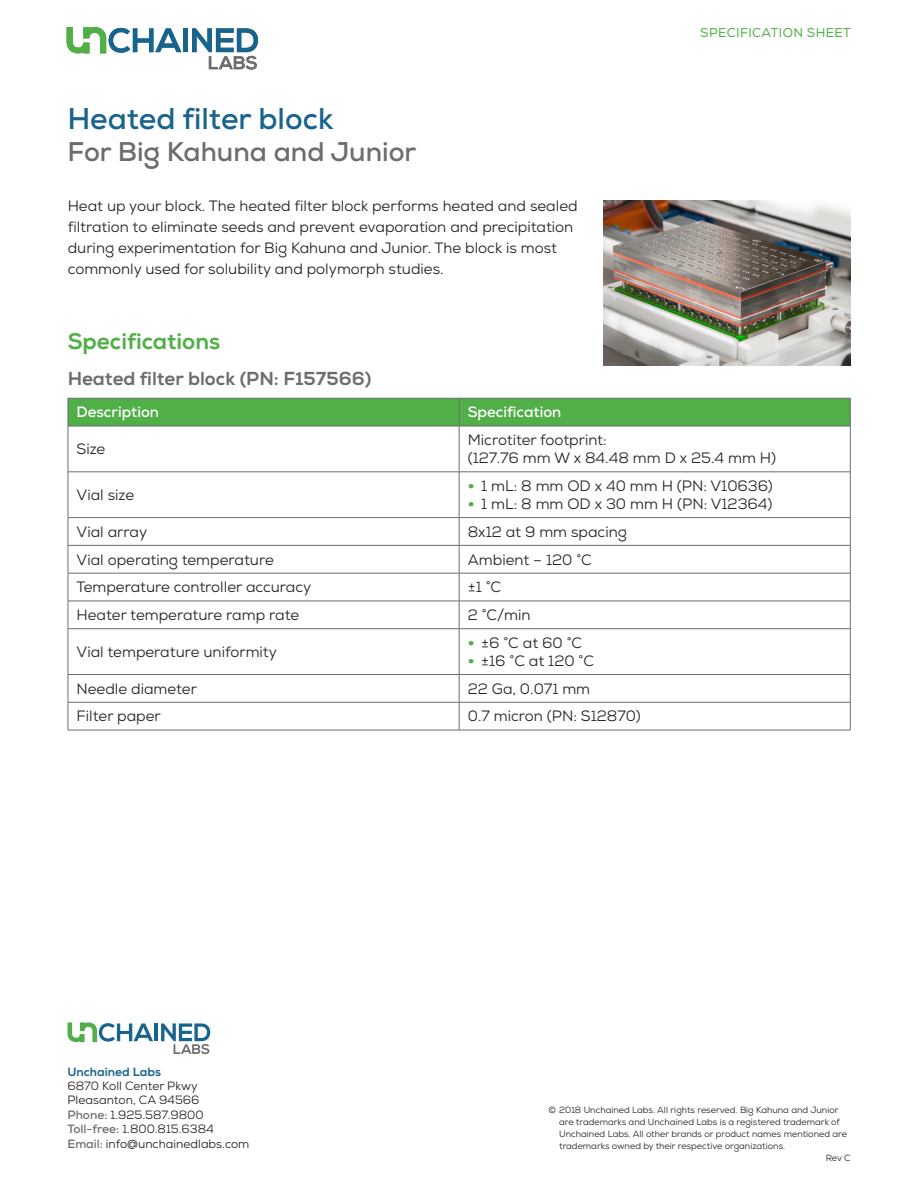
<style>
.page{position:relative;width:918px;height:1188px;background:#fff}
.page>*{position:absolute;margin:0;border:0;box-sizing:border-box;transform-origin:0 0}
.t1{font:700 30px "Nexa";color:#19648c}
.t2{font:700 27px "Nexa";color:#6c6d70}
.header_1{font:22.5px "Nexa X Bold";color:#50af47}
.header_3{font:18.75px "Nexa X Bold";color:#6c6d70}
.body{font:15px/21px "Nexa";color:#231f20}
.table_head{font:700 15px "Nexa";color:#fff}
.t3{font:12.75px "Nexa";letter-spacing:.03em;color:#50af47}
.t4{font:12px/14.4px "Nexa";color:#231f20}
.t5{font:12px "Nexa X Bold";color:#19648c}
.t6{font:9px "Nexa";color:#231f20}
.s1{font-weight:900;color:#50af47}
.s2{font-weight:700;color:#6c6d70}
</style>
<div class="page">
<hr style="left:154px;top:1023px;width:4px;height:18px;background:#19648c">
<svg style="left:161px;top:1023px;width:49px;height:31px"></svg>
<svg style="left:68px;top:1022px;width:85px;height:20px"></svg>
<svg style="left:69px;top:427px;width:781px;height:303px"></svg>
<svg style="left:68px;top:398px;width:783px;height:28px;background:#51ac49"></svg>
<hr style="left:68px;top:426px;width:391px;height:1px;background:#6c6d70">
<hr style="left:68px;top:426px;width:1px;height:46px;background:#6c6d70">
<hr style="left:459px;top:426px;width:391px;height:1px;background:#6c6d70">
<hr style="left:459px;top:426px;width:1px;height:46px;background:#6c6d70">
<hr style="left:850px;top:426px;width:1px;height:46px;background:#6c6d70">
<hr style="left:68px;top:472px;width:391px;height:1px;background:#6c6d70">
<hr style="left:68px;top:472px;width:1px;height:45px;background:#6c6d70">
<hr style="left:459px;top:472px;width:391px;height:1px;background:#6c6d70">
<hr style="left:459px;top:472px;width:1px;height:45px;background:#6c6d70">
<hr style="left:850px;top:472px;width:1px;height:45px;background:#6c6d70">
<hr style="left:68px;top:517px;width:391px;height:1px;background:#6c6d70">
<hr style="left:459px;top:517px;width:391px;height:1px;background:#6c6d70">
<hr style="left:68px;top:545px;width:391px;height:1px;background:#6c6d70">
<hr style="left:459px;top:545px;width:391px;height:1px;background:#6c6d70">
<hr style="left:68px;top:573px;width:391px;height:1px;background:#6c6d70">
<hr style="left:459px;top:573px;width:391px;height:1px;background:#6c6d70">
<hr style="left:68px;top:601px;width:391px;height:1px;background:#6c6d70">
<svg style="left:68px;top:518px;width:1px;height:110px"></svg>
<hr style="left:459px;top:601px;width:391px;height:1px;background:#6c6d70">
<svg style="left:459px;top:518px;width:1px;height:110px"></svg>
<svg style="left:850px;top:518px;width:1px;height:111px"></svg>
<hr style="left:68px;top:628px;width:391px;height:1px;background:#6c6d70">
<hr style="left:68px;top:629px;width:1px;height:45px;background:#6c6d70">
<hr style="left:459px;top:628px;width:391px;height:1px;background:#6c6d70">
<hr style="left:459px;top:629px;width:1px;height:45px;background:#6c6d70">
<hr style="left:850px;top:629px;width:1px;height:45px;background:#6c6d70">
<hr style="left:68px;top:674px;width:391px;height:1px;background:#6c6d70">
<hr style="left:459px;top:674px;width:391px;height:1px;background:#6c6d70">
<hr style="left:68px;top:702px;width:391px;height:1px;background:#6c6d70">
<svg style="left:68px;top:675px;width:1px;height:55px"></svg>
<hr style="left:459px;top:702px;width:391px;height:1px;background:#6c6d70">
<svg style="left:459px;top:675px;width:1px;height:55px"></svg>
<svg style="left:850px;top:675px;width:1px;height:55px"></svg>
<hr style="left:68px;top:730px;width:391px;height:1px;background:#6c6d70">
<hr style="left:459px;top:730px;width:391px;height:1px;background:#6c6d70">
<img style="left:603px;top:201px;width:247px;height:164px">
<div style="left:183px;top:28px;width:5px;height:24px;background:#19648c"></div>
<svg style="left:192px;top:28px;width:66px;height:42px"></svg>
<svg style="left:67px;top:27px;width:114px;height:26px"></svg>
<p class="t1" style="left:68px;top:99px;width:268px">Heated filter block</p>
<p class="t2" style="left:68px;top:135px;width:350px">For Big Kahuna and Junior</p>
<p class="body" style="left:68px;top:196px;width:511px">Heat up your block. The heated filter block performs heated and sealed filtration to eliminate seeds and prevent evaporation and precipitation during experimentation for Big Kahuna and Junior. The block is most commonly used for solubility and polymorph studies.</p>
<p class="t3" style="left:700px;top:25px;width:152px">SPECIFICATION SHEET</p>
<p class="header_1" style="left:68px;top:328px;width:154px">Specifications</p>
<p class="header_3" style="left:68px;top:367px;width:305px">Heated filter block (PN: F157566)</p>
<p class="table_head" style="left:77px;top:403px;width:84px">Description</p>
<p class="table_head" style="left:468px;top:403px;width:95px">Specification</p>
<p class="body" style="left:77px;top:439px;width:30px">Size</p>
<p class="body" style="left:468px;top:431px;width:310px;line-height:18px">Microtiter footprint:<br>(127.76 mm W x 84.48 mm D x 25.4 mm H)</p>
<p class="body" style="left:77px;top:484px;width:59px">Vial size</p>
<p class="body" style="left:468px;top:475px;width:307px"><span class="s1">•</span> 1 mL: 8 mm OD x 40 mm H (PN: V10636)</p>
<p class="body" style="left:468px;top:493px;width:306px"><span class="s1">•</span> 1 mL: 8 mm OD x 30 mm H (PN: V12364)</p>
<p class="body" style="left:77px;top:521px;width:72px">Vial array</p>
<p class="body" style="left:468px;top:521px;width:161px">8x12 at 9 mm spacing</p>
<p class="body" style="left:77px;top:549px;width:199px">Vial operating temperature</p>
<p class="body" style="left:468px;top:549px;width:126px">Ambient – 120 °C</p>
<p class="body" style="left:77px;top:577px;width:236px">Temperature controller accuracy</p>
<p class="body" style="left:468px;top:577px;width:35px">±1 °C</p>
<p class="body" style="left:77px;top:604px;width:224px">Heater temperature ramp rate</p>
<p class="body" style="left:468px;top:604px;width:64px">2 °C/min</p>
<p class="body" style="left:77px;top:641px;width:202px">Vial temperature uniformity</p>
<p class="body" style="left:468px;top:632px;width:116px"><span class="s1">•</span> ±6 °C at 60 °C</p>
<p class="body" style="left:468px;top:650px;width:128px"><span class="s1">•</span> ±16 °C at 120 °C</p>
<p class="body" style="left:77px;top:678px;width:122px">Needle diameter</p>
<p class="body" style="left:468px;top:678px;width:124px">22 Ga, 0.071 mm</p>
<p class="body" style="left:77px;top:706px;width:86px">Filter paper</p>
<p class="body" style="left:468px;top:706px;width:174px">0.7 micron (PN: S12870)</p>
<p class="t5" style="left:68px;top:1064px;width:95px">Unchained Labs</p>
<p class="t4" style="left:68px;top:1079px;width:183px">6870 Koll Center Pkwy<br>Pleasanton, CA 94566<br><span class="s2">Phone:</span> 1.925.587.9800<br><span class="s2">Toll-free:</span> 1.800.815.6384<br><span class="s2">Email:</span> info@unchainedlabs.com</p>
<p class="t6" style="left:549px;top:1104px;width:291px">© 2018 Unchained Labs. All rights reserved. Big Kahuna and Junior</p>
<p class="t6" style="left:559px;top:1116px;width:282px">are trademarks and Unchained Labs is a registered trademark of</p>
<p class="t6" style="left:559px;top:1128px;width:289px">Unchained Labs. All other brands or product names mentioned are</p>
<p class="t6" style="left:559px;top:1140px;width:228px">trademarks owned by their respective organizations.</p>
<p class="t6" style="left:826px;top:1152px;width:26px">Rev C</p>
</div>
